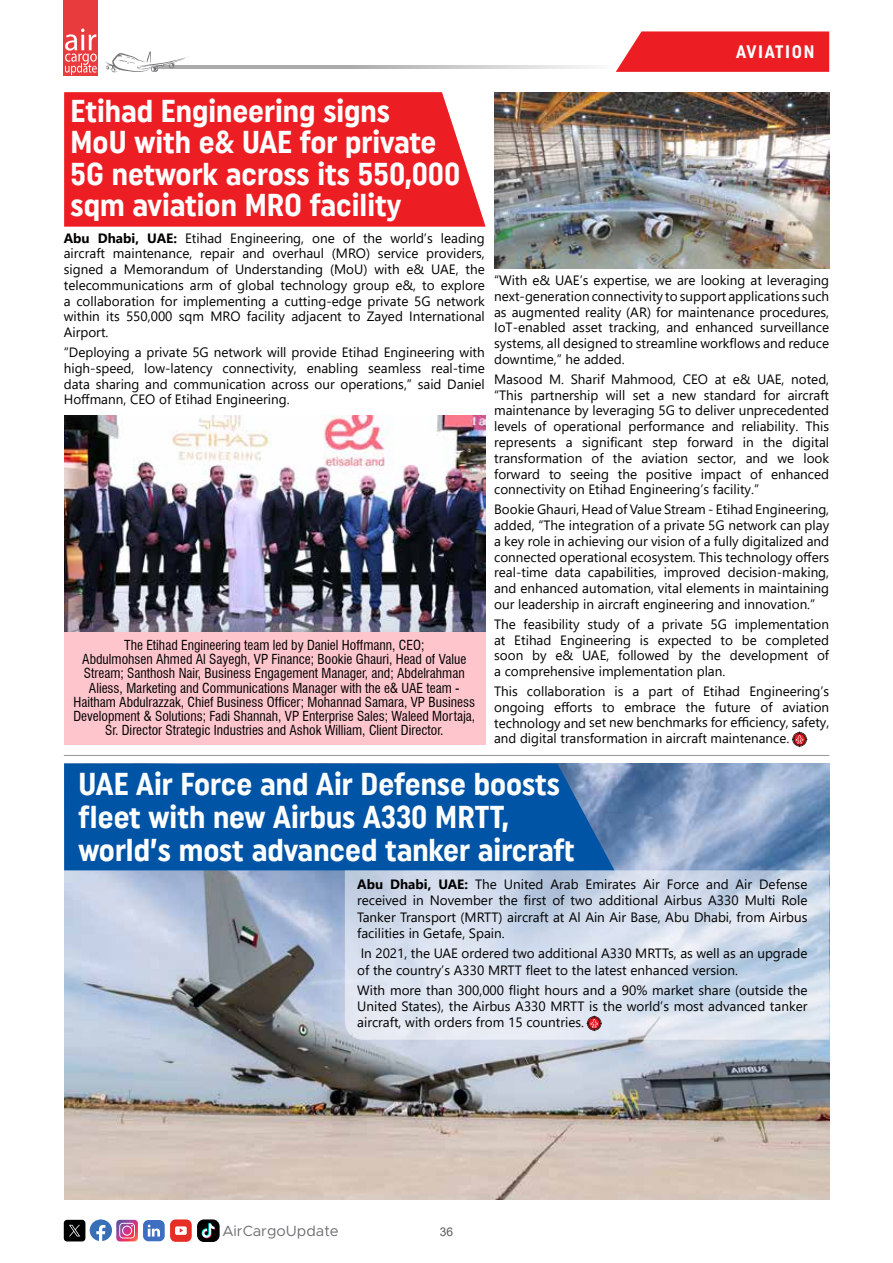
<style>
.page{position:relative;width:893px;height:1263px;background:#fff}
.page>*{position:absolute;margin:0;border:0;box-sizing:border-box;transform-origin:0 0}
.t1{font:31.5px/31.5px "Uniform Condensed 4";color:#fff}
.t2{font:18px "Uniform Condensed 4";letter-spacing:.09em;color:#fff}
.t3{font:14.85px "Metropolis";color:#6d6e71}
.t4{font:13.5px/15.8px "Segoe UI";color:#000;text-align:justify}
.t5{font:condensed 13.5px/14.2px "Swiss 721 BT";color:#000;text-align:center}
.t6{font:12px "Arial";color:#58595b}
.s1{font-weight:700}
</style>
<div class="page">
<img style="left:65px;top:764px;width:764px;height:435px">
<div style="left:64px;top:1220px;width:21px;height:21px;background:#000;border-radius:3px"></div>
<svg style="left:69px;top:1225px;width:11px;height:11px"></svg>
<div style="left:90px;top:1219px;width:22px;height:22px;background:#376fb7;border-radius:50%"></div>
<svg style="left:96px;top:1225px;width:9px;height:17px"></svg>
<svg style="left:116px;top:1220px;width:22px;height:21px"></svg>
<div style="left:143px;top:1220px;width:22px;height:21px;background:#3d6ec2;border-radius:5px"></div>
<svg style="left:148px;top:1225px;width:12px;height:11px"></svg>
<div style="left:170px;top:1219px;width:22px;height:23px;background:#e62e26;border-radius:6px"></div>
<svg style="left:175px;top:1226px;width:12px;height:9px"></svg>
<div style="left:197px;top:1219px;width:23px;height:23px;background:#000;border-radius:7px"></div>
<svg style="left:202px;top:1223px;width:13px;height:15px"></svg>
<div style="left:64px;top:0;width:34px;height:76px;background:#e83b3d"></div>
<svg style="left:65px;top:29px;width:32px;height:46px"></svg>
<svg style="left:105px;top:51px;width:84px;height:22px"></svg>
<svg style="left:616px;top:31px;width:213px;height:41px;background:#ee2d33"></svg>
<img style="left:494px;top:92px;width:335px;height:177px">
<img style="left:65px;top:415px;width:421px;height:217px">
<hr style="left:64px;top:755px;width:765px;height:1px;background:#939598">
<svg style="left:792px;top:731px;width:15px;height:16px"></svg>
<div style="left:65px;top:632px;width:421px;height:113px;background:#fec5cc"></div>
<svg style="left:64px;top:92px;width:422px;height:135px;background:#ee2930"></svg>
<div style="left:64px;top:764px;width:550px;height:106px;background:#0054a6"></div>
<svg style="left:345px;top:870px;width:484px;height:170px;background:#d4deec"></svg>
<svg style="left:586px;top:1015px;width:16px;height:16px"></svg>
<h2 class="t2" style="left:736px;top:41px;width:80px">AVIATION</h2>
<h1 class="t1" style="left:71px;top:94px;width:391px">Etihad Engineering signs<br>MoU with e&amp; UAE for private<br>5G network across its 550,000 sqm aviation MRO facility</h1>
<p class="t4" style="left:64px;top:229px;width:423px"><span class="s1">Abu Dhabi, UAE:</span> Etihad Engineering, one of the world’s leading aircraft maintenance, repair and overhaul (MRO) service providers, signed a Memorandum of Understanding (MoU) with e&amp; UAE, the telecommunications arm of global technology group e&amp;, to explore a collaboration for implementing a cutting-edge private 5G network within its 550,000 sqm MRO facility adjacent to Zayed International Airport.</p>
<p class="t4" style="left:64px;top:343px;width:423px">“Deploying a private 5G network will provide Etihad Engineering with high-speed, low-latency connectivity, enabling seamless real-time data sharing and communication across our operations,” said Daniel Hoffmann, CEO of Etihad Engineering.</p>
<p class="t5" style="left:73px;top:638px;width:403px">The Etihad Engineering team led by Daniel Hoffmann, CEO;<br>Abdulmohsen Ahmed Al Sayegh, VP Finance; Bookie Ghauri, Head of Value Stream; Santhosh Nair, Business Engagement Manager, and; Abdelrahman Aliess, Marketing and Communications Manager with the e&amp; UAE team - Haitham Abdulrazzak, Chief Business Officer; Mohannad Samara, VP Business Development &amp; Solutions; Fadi Shannah, VP Enterprise Sales; Waleed Mortaja, Sr. Director Strategic Industries and Ashok William, Client Director.</p>
<p class="t4" style="left:494px;top:271px;width:337px">“With e&amp; UAE’s expertise, we are looking at leveraging next-generation connectivity to support applications such as augmented reality (AR) for maintenance procedures, IoT-enabled asset tracking, and enhanced surveillance systems, all designed to streamline workflows and reduce downtime,” he added.</p>
<p class="t4" style="left:494px;top:370px;width:337px">Masood M. Sharif Mahmood, CEO at e&amp; UAE, noted, “This partnership will set a new standard for aircraft maintenance by leveraging 5G to deliver unprecedented levels of operational performance and reliability. This represents a significant step forward in the digital transformation of the aviation sector, and we look forward to seeing the positive impact of enhanced connectivity on Etihad Engineering’s facility.”</p>
<p class="t4" style="left:494px;top:500px;width:337px">Bookie Ghauri, Head of Value Stream - Etihad Engineering, added, “The integration of a private 5G network can play a key role in achieving our vision of a fully digitalized and connected operational ecosystem. This technology offers real-time data capabilities, improved decision-making, and enhanced automation, vital elements in maintaining our leadership in aircraft engineering and innovation.”</p>
<p class="t4" style="left:494px;top:615px;width:337px">The feasibility study of a private 5G implementation at Etihad Engineering is expected to be completed soon by e&amp; UAE, followed by the development of a comprehensive implementation plan.</p>
<p class="t4" style="left:494px;top:682px;width:337px">This collaboration is a part of Etihad Engineering’s ongoing efforts to embrace the future of aviation technology and set new benchmarks for efficiency, safety, and digital transformation in aircraft maintenance.</p>
<h1 class="t1" style="left:79px;top:767px;width:498px;line-height:33px">UAE Air Force and Air Defense boosts fleet with new Airbus A330 MRTT, world’s most advanced tanker aircraft</h1>
<p class="t4" style="left:357px;top:875px;width:452px;line-height:16.2px"><span class="s1">Abu Dhabi, UAE:</span> The United Arab Emirates Air Force and Air Defense received in November the first of two additional Airbus A330 Multi Role Tanker Transport (MRTT) aircraft at Al Ain Air Base, Abu Dhabi, from Airbus facilities in Getafe, Spain.</p>
<p class="t4" style="left:357px;top:944px;width:452px;line-height:16.2px">In 2021, the UAE ordered two additional A330 MRTTs, as well as an upgrade of the country’s A330 MRTT fleet to the latest enhanced version.</p>
<p class="t4" style="left:357px;top:981px;width:452px;line-height:16.2px">With more than 300,000 flight hours and a 90% market share (outside the United States), the Airbus A330 MRTT is the world’s most advanced tanker aircraft, with orders from 15 countries.</p>
<p class="t3" style="left:222px;top:1221px;width:118px">AirCargoUpdate</p>
<p class="t6" style="left:440px;top:1223px;width:15px">36</p>
</div>
